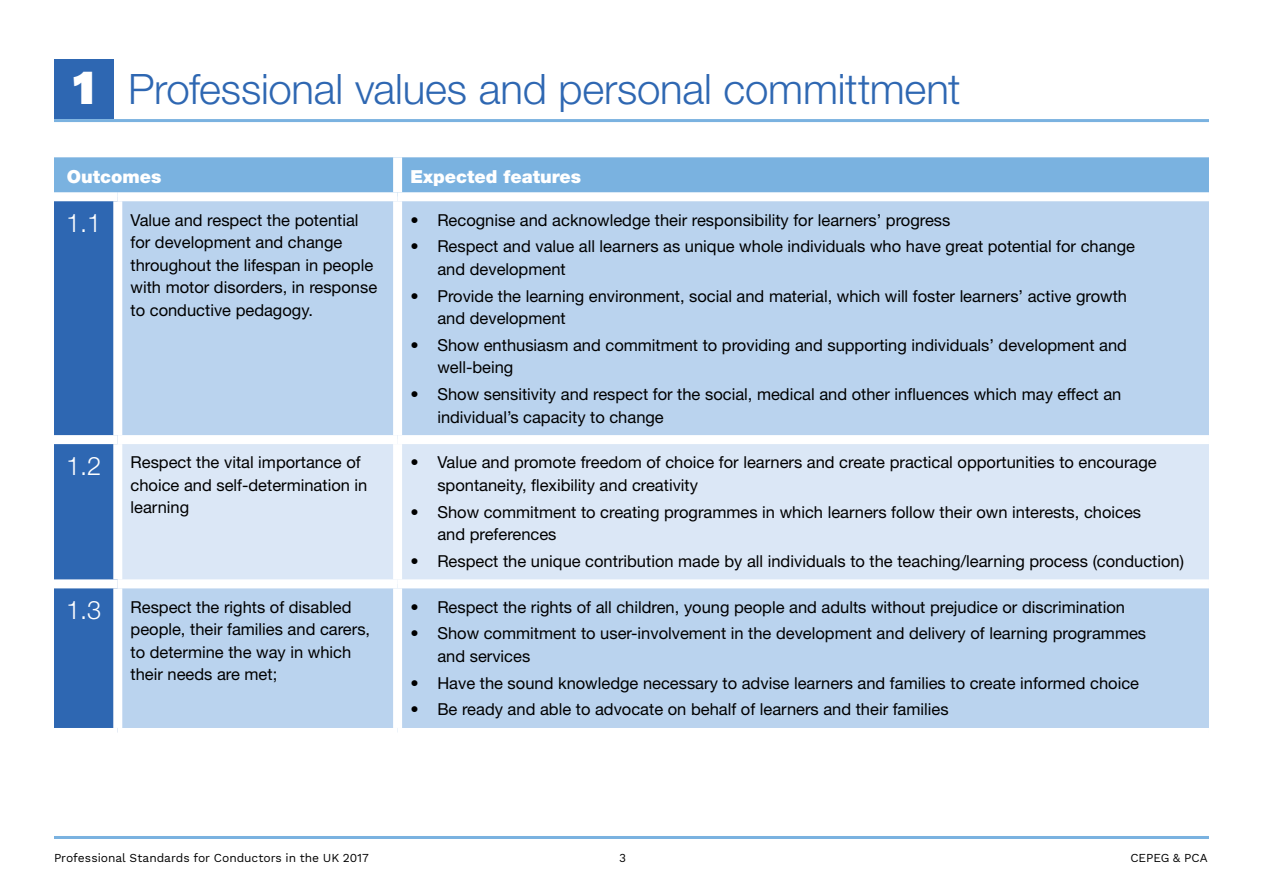
<style>
.page{position:relative;width:1263px;height:893px;background:#fff}
.page>*{position:absolute;margin:0;border:0;box-sizing:border-box;transform-origin:0 0}
.t1{font:900 48px "Work Sans";color:#fff}
.t2{font:300 42px "Helvetica Neue LT Std";letter-spacing:-.005em;color:#2e67b2}
.t3{font:900 18px "Helvetica Neue LT Std";color:#fff}
.t4{font:16.5px/22.5px "Helvetica Neue LT Std";color:#000}
.t5{font:12px "Work Sans";letter-spacing:-.005em;color:#000}
.s1{font-weight:300;font-size:25.5px;color:#fff}
</style>
<div class="page">
<hr style="left:54px;top:119px;width:1155px;height:3px;background:#7ab2e0">
<hr style="left:54px;top:836px;width:1155px;height:3px;background:#7ab2e0">
<div style="left:54px;top:157px;width:1155px;height:35px;background:#7ab2e0"></div>
<div style="left:54px;top:201px;width:59px;height:527px;background:#2e67b2"></div>
<div style="left:122px;top:201px;width:1087px;height:527px;background:#bad3ee"></div>
<div style="left:122px;top:444px;width:1087px;height:135px;background:#dbe7f6"></div>
<div style="left:393px;top:201px;width:9px;height:234px;background:#fff"></div>
<div style="left:54px;top:435px;width:64px;height:9px;background:#fff"></div>
<div style="left:118px;top:435px;width:280px;height:9px;background:#fff"></div>
<div style="left:398px;top:435px;width:811px;height:9px;background:#fff"></div>
<div style="left:393px;top:444px;width:9px;height:135px;background:#fff"></div>
<div style="left:54px;top:579px;width:64px;height:9px;background:#fff"></div>
<div style="left:118px;top:579px;width:280px;height:9px;background:#fff"></div>
<div style="left:398px;top:579px;width:811px;height:9px;background:#fff"></div>
<div style="left:393px;top:588px;width:9px;height:140px;background:#fff"></div>
<div style="left:393px;top:157px;width:9px;height:35px;background:#fff"></div>
<div style="left:54px;top:60px;width:60px;height:59px;background:#2e67b2"></div>
<h1 class="t1" style="left:73px;top:60px;width:24px">1</h1>
<h2 class="t2" style="left:128px;top:64px;width:834px">Professional values and personal committment</h2>
<p class="t3" style="left:67px;top:166px;width:96px">Outcomes</p>
<p class="t3" style="left:410px;top:166px;width:172px">Expected features</p>
<p class="t4" style="left:131px;top:208px;width:248px;text-indent:-64px"><span class="s1">1.1</span> Value and respect the potential for development and change throughout the lifespan in people with motor disorders, in response to conductive pedagogy.</p>
<p class="t4" style="left:410px;top:208px;width:542px">• Recognise and acknowledge their responsibility for learners’ progress</p>
<p class="t4" style="left:437px;top:235px;width:699px;text-indent:-27px">• Respect and value all learners as unique whole individuals who have great potential for change and development</p>
<p class="t4" style="left:437px;top:284px;width:691px;text-indent:-27px">• Provide the learning environment, social and material, which will foster learners’ active growth and development</p>
<p class="t4" style="left:437px;top:333px;width:691px;text-indent:-27px">• Show enthusiasm and commitment to providing and supporting individuals’ development and well-being</p>
<p class="t4" style="left:437px;top:383px;width:685px;text-indent:-27px">• Show sensitivity and respect for the social, medical and other influences which may effect an individual’s capacity to change</p>
<p class="t4" style="left:131px;top:451px;width:238px;text-indent:-64px"><span class="s1">1.2</span> Respect the vital importance of choice and self-determination in learning</p>
<p class="t4" style="left:437px;top:451px;width:721px;text-indent:-27px">• Value and promote freedom of choice for learners and create practical opportunities to encourage spontaneity, flexibility and creativity</p>
<p class="t4" style="left:437px;top:500px;width:705px;text-indent:-27px">• Show commitment to creating programmes in which learners follow their own interests, choices and preferences</p>
<p class="t4" style="left:410px;top:550px;width:775px">• Respect the unique contribution made by all individuals to the teaching/learning process (conduction)</p>
<p class="t4" style="left:131px;top:595px;width:241px;text-indent:-64px"><span class="s1">1.3</span> Respect the rights of disabled people, their families and carers, to determine the way in which their needs are met;</p>
<p class="t4" style="left:410px;top:595px;width:716px">• Respect the rights of all children, young people and adults without prejudice or discrimination</p>
<p class="t4" style="left:437px;top:622px;width:710px;text-indent:-27px">• Show commitment to user-involvement in the development and delivery of learning programmes and services</p>
<p class="t4" style="left:410px;top:671px;width:730px">• Have the sound knowledge necessary to advise learners and families to create informed choice</p>
<p class="t4" style="left:410px;top:698px;width:540px">• Be ready and able to advocate on behalf of learners and their families</p>
<p class="t5" style="left:54px;top:851px;width:316px">Professional Standards for Conductors in the UK 2017</p>
<p class="t5" style="left:619px;top:851px;width:8px">3</p>
<p class="t5" style="left:1130px;top:851px;width:79px">CEPEG &amp; PCA</p>
</div>
